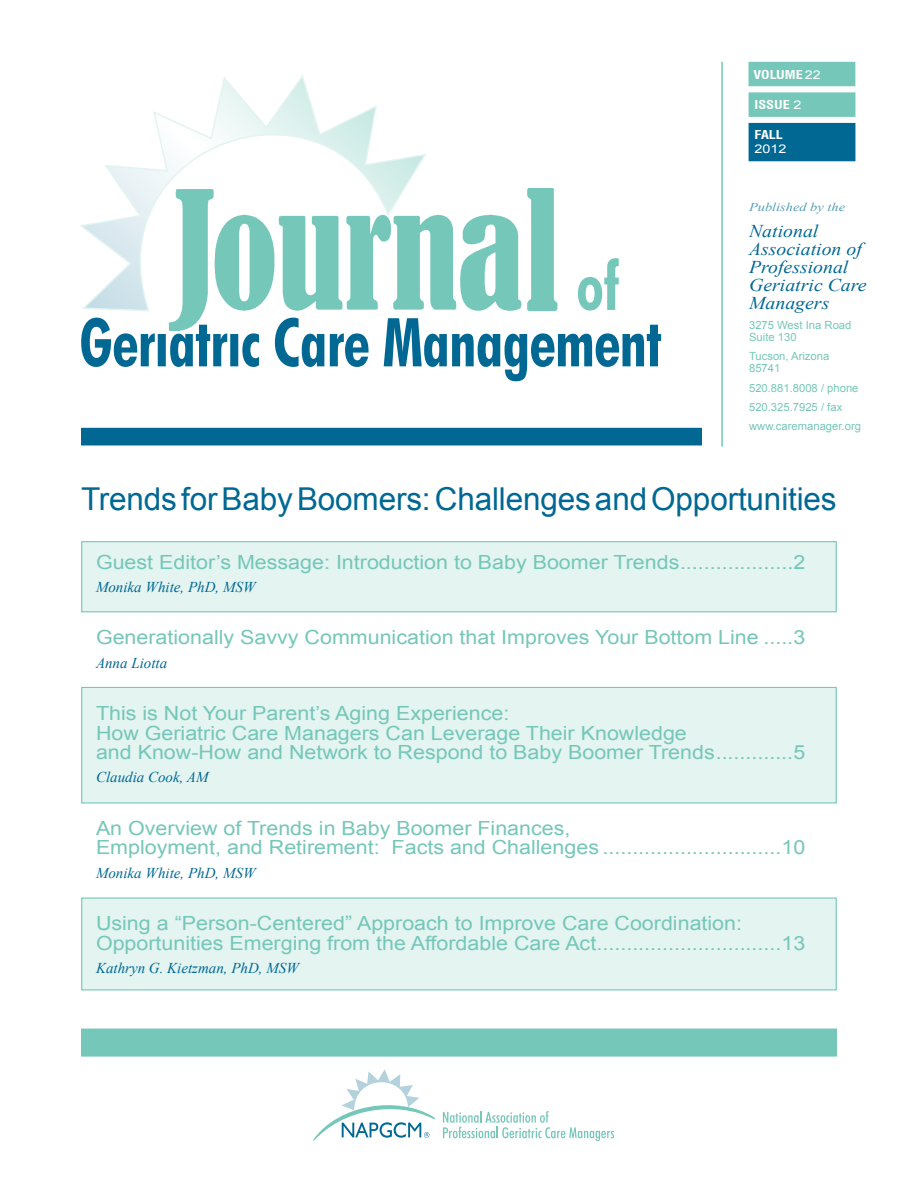
<style>
.page{position:relative;width:918px;height:1188px;background:#fff}
.page>*{position:absolute;margin:0;border:0;box-sizing:border-box;transform-origin:0 0}
.t1{font:700 condensed 67.5px "Futura BT";letter-spacing:-.01em;color:#006892;scale:.9 1}
.t2{font:700 condensed 67.5px "Futura BT";color:#75c7b9;scale:.9 1}
.t3{font:31.5px "Arial";letter-spacing:-.005em;color:#006892}
.t4{font:19.5px/19.5px "Arial";color:#75c7b9;scale:1.1 1}
.t5{font:italic 18px/18px "Times New Roman";color:#006892;scale:1.1 1}
.t6{font:italic 15px "Times New Roman";color:#006892}
.t7{font:700 condensed 12px "Swiss 721 BT";color:#fff;scale:1.2 1}
.t8{font:italic 12px "Times New Roman";color:#599db8;scale:1.2 1}
.t9{font:12px "Arial";color:#fff;scale:1.2 1}
.t10{font:11.25px/12px "Arial";color:#75c7b9}
.s1{font-family:"Arial";font-weight:400;font-stretch:normal}
</style>
<div class="page">
<div style="left:81px;top:897px;width:756px;height:93px;background:#e3f4f1;border:1px solid #75c7b9"></div>
<div style="left:748px;top:62px;width:107px;height:24px;background:#75c7b9"></div>
<div style="left:749px;top:92px;width:106px;height:25px;background:#75c7b9;border:2px solid #75c7b9"></div>
<div style="left:749px;top:123px;width:106px;height:38px;background:#006892"></div>
<div style="left:81px;top:428px;width:621px;height:18px;background:#006892;border:2px solid #006892"></div>
<hr style="left:721px;top:62px;width:2px;height:385px;background:#75c7b9">
<div style="left:81px;top:541px;width:756px;height:71px;background:#e3f4f1;border:1px solid #75c7b9"></div>
<div style="left:81px;top:687px;width:756px;height:117px;background:#e3f4f1;border:1px solid #75c7b9"></div>
<div style="left:81px;top:1029px;width:756px;height:28px;background:#75c7b9;border:2px solid #75c7b9"></div>
<svg style="left:313px;top:1069px;width:122px;height:72px"></svg>
<svg style="left:443px;top:1111px;width:171px;height:30px"></svg>
<svg style="left:80px;top:75px;width:346px;height:237px"></svg>
<img style="left:161px;top:186px;width:397px;height:144px">
<p class="t7" style="left:753px;top:67px;width:58px">VOLUME<span class="s1">22</span></p>
<p class="t7" style="left:755px;top:98px;width:41px">ISSUE <span class="s1">2</span></p>
<h1 class="t2" style="left:577px;top:245px;width:49px">of</h1>
<h1 class="t1" style="left:79px;top:301px;width:649px">Geriatric Care Management</h1>
<p class="t7" style="left:755px;top:127px;width:25px">FALL</p>
<p class="t9" style="left:755px;top:141px;width:28px">2012</p>
<p class="t8" style="left:749px;top:199px;width:81px">Published by the</p>
<p class="t5" style="left:749px;top:222px;width:108px">National<br>Association of<br>Professional<br>Geriatric Care<br>Managers</p>
<p class="t10" style="left:749px;top:319px;width:104px">3275 West Ina Road<br>Suite 130</p>
<p class="t10" style="left:749px;top:350px;width:82px">Tucson, Arizona<br>85741</p>
<p class="t10" style="left:749px;top:378px;width:113px;line-height:19.5px">520.881.8008 / phone<br>520.325.7925 / fax www.caremanager.org</p>
<h2 class="t3" style="left:81px;top:478px;width:757px">Trends for Baby Boomers: Challenges and Opportunities</h2>
<p class="t4" style="left:96px;top:552px;width:646px">Guest Editor’s Message: Introduction to Baby Boomer Trends...................2</p>
<p class="t6" style="left:96px;top:577px;width:161px">Monika White, PhD, MSW</p>
<p class="t4" style="left:96px;top:628px;width:647px">Generationally Savvy Communication that Improves Your Bottom Line .....3</p>
<p class="t6" style="left:96px;top:652px;width:73px">Anna Liotta</p>
<p class="t4" style="left:96px;top:704px;width:647px">This is Not Your Parent’s Aging Experience:<br>How Geriatric Care Managers Can Leverage Their Knowledge<br>and Know-How and Network to Respond to Baby Boomer Trends.............5</p>
<p class="t6" style="left:96px;top:767px;width:114px">Claudia Cook, AM</p>
<p class="t4" style="left:96px;top:819px;width:647px">An Overview of Trends in Baby Boomer Finances,<br>Employment, and Retirement: Facts and Challenges ..............................10</p>
<p class="t6" style="left:96px;top:862px;width:161px">Monika White, PhD, MSW</p>
<p class="t4" style="left:96px;top:914px;width:647px">Using a “Person-Centered” Approach to Improve Care Coordination:<br>Opportunities Emerging from the Affordable Care Act...............................13</p>
<p class="t6" style="left:96px;top:958px;width:204px">Kathryn G. Kietzman, PhD, MSW</p>
</div>
